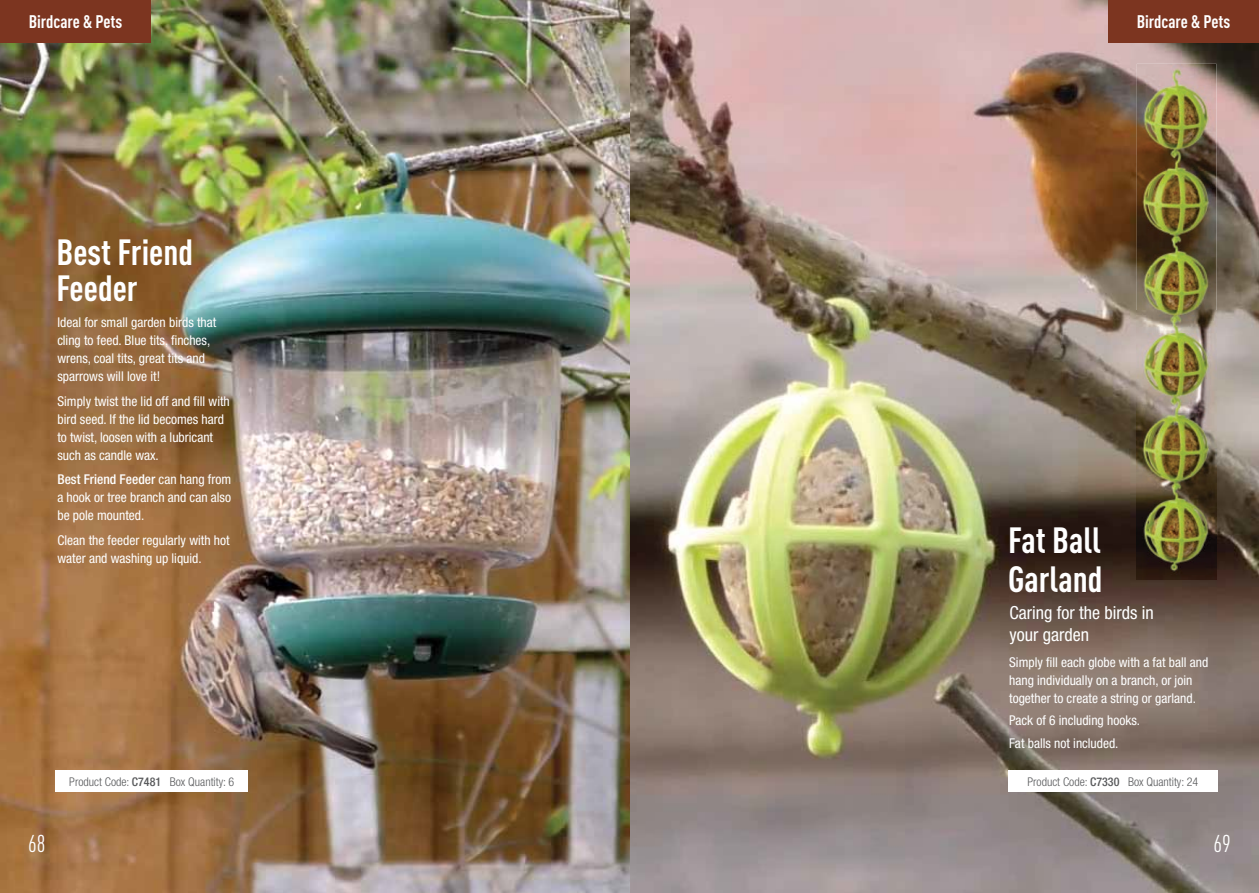
<style>
.page{position:relative;width:1259px;height:893px;background:#fff}
.page>*{position:absolute;margin:0;border:0;box-sizing:border-box;transform-origin:0 0}
.t1{font:700 36px/36px "DIN Cond";color:#fff}
.t2{font:24px "DIN Cond";color:#fff}
.t3{font:condensed 18px/22.5px "Helvetica Neue";color:#fff}
.t4{font:700 18px "DIN Cond";color:#fff}
.t5{font:condensed 13.5px/18px "Helvetica Neue";color:#fff}
.t6{font:300 condensed 12px "Helvetica Neue";color:#58595b}
.s1{font-weight:500}
</style>
<div class="page">
<img style="left:0;top:0;width:1259px;height:893px">
<div style="left:0;top:0;width:151px;height:43px;background:#7c3520"></div>
<div style="left:1108px;top:0;width:151px;height:43px;background:#7c3520"></div>
<div style="left:55px;top:771px;width:193px;height:21px;background:#fff"></div>
<img style="left:1136px;top:64px;width:80px;height:515px">
<img style="left:1136px;top:310px;width:80px;height:23px">
<div style="left:1008px;top:771px;width:209px;height:21px;background:#fff"></div>
<h3 class="t4" style="left:29px;top:11px;width:95px">Birdcare &amp; Pets</h3>
<h3 class="t4" style="left:1136px;top:11px;width:95px">Birdcare &amp; Pets</h3>
<h1 class="t1" style="left:56px;top:233px;width:138px">Best Friend<br>Feeder</h1>
<p class="t5" style="left:57px;top:314px;width:161px">Ideal for small garden birds that cling to feed. Blue tits, finches, wrens, coal tits, great tits and sparrows will love it!</p>
<p class="t5" style="left:57px;top:392px;width:174px">Simply twist the lid off and fill with bird seed. If the lid becomes hard to twist, loosen with a lubricant such as candle wax.</p>
<p class="t5" style="left:57px;top:470px;width:175px;text-align:justify"><span class="s1">Best Friend Feeder</span> can hang from a hook or tree branch and can also be pole mounted.</p>
<p class="t5" style="left:57px;top:531px;width:174px">Clean the feeder regularly with hot water and washing up liquid.</p>
<p class="t6" style="left:69px;top:775px;width:166px">Product Code: <span class="s1">C7481</span> Box Quantity: 6</p>
<h1 class="t1" style="left:1008px;top:520px;width:96px;line-height:39px">Fat Ball<br>Garland</h1>
<h3 class="t3" style="left:1009px;top:601px;width:146px">Caring for the birds in your garden</h3>
<p class="t5" style="left:1009px;top:653px;width:201px">Simply fill each globe with a fat ball and hang individually on a branch, or join together to create a string or garland.</p>
<p class="t5" style="left:1009px;top:709px;width:132px;line-height:22.2px">Pack of 6 including hooks.<br>Fat balls not included.</p>
<p class="t6" style="left:1027px;top:775px;width:172px">Product Code: <span class="s1">C7330</span> Box Quantity: 24</p>
<h2 class="t2" style="left:28px;top:829px;width:19px">68</h2>
<h2 class="t2" style="left:1213px;top:829px;width:19px">69</h2>
</div>
